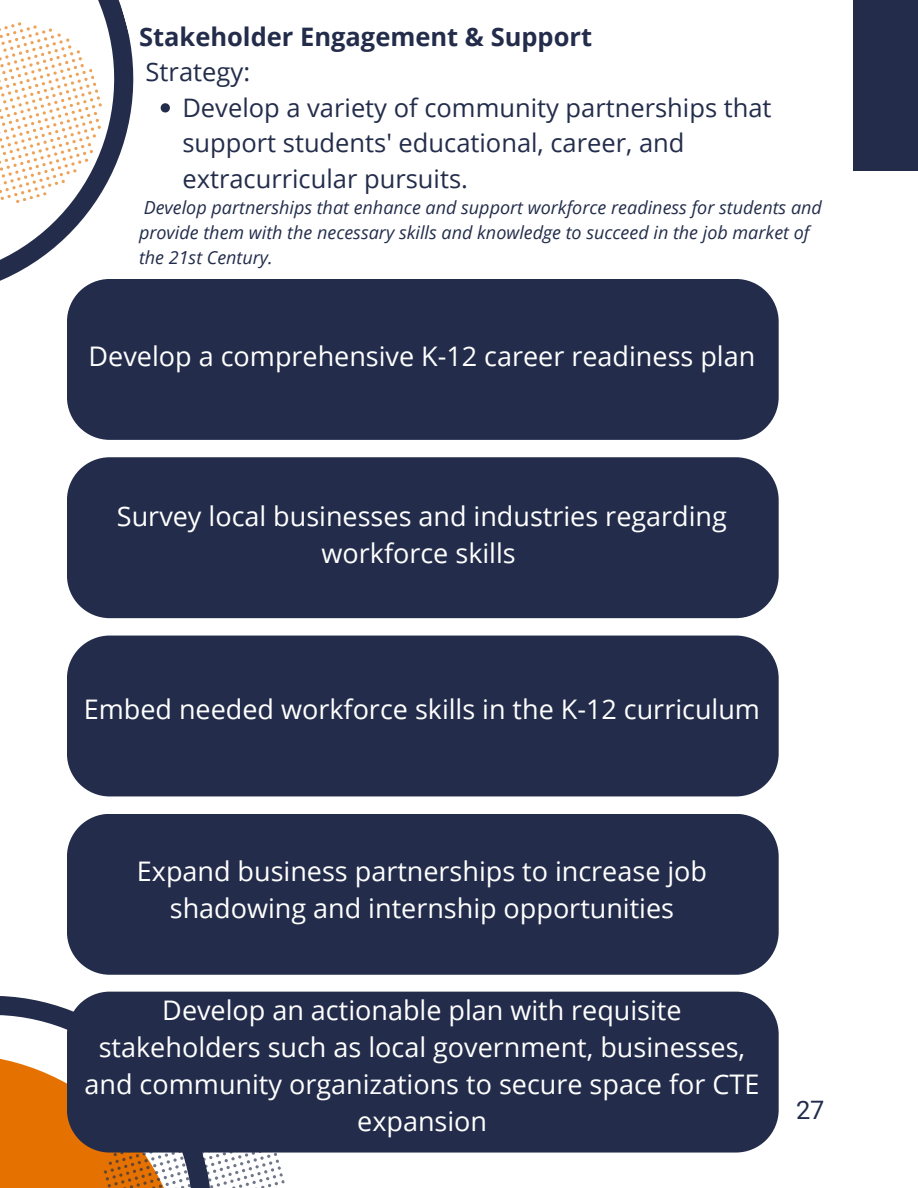
<style>
.page{position:relative;width:918px;height:1188px;background:#fff}
.page>*{position:absolute;margin:0;border:0;box-sizing:border-box;transform-origin:0 0}
.t1{font:27px/37.2px "Open Sans";color:#fff;text-align:center}
.t2{font:25.5px/35.5px "Open Sans";color:#232d4b}
.t3{font:700 25.5px "Open Sans";color:#232d4b}
.t4{font:25.35px "Roboto";color:#232d4b}
.t5{font:italic 18px/24.8px "Open Sans";color:#232d4b}
</style>
<div class="page">
<div style="left:853px;top:0;width:65px;height:171px;background:#232d4b"></div>
<svg style="left:0;top:991px;width:236px;height:38px"></svg>
<svg style="left:0;top:1029px;width:285px;height:159px"></svg>
<svg style="left:0;top:0;width:134px;height:281px"></svg>
<svg style="left:0;top:22px;width:102px;height:181px"></svg>
<svg style="left:161px;top:103px;width:9px;height:10px"></svg>
<div style="left:67px;top:279px;width:712px;height:161px;background:#232d4b"></div>
<div style="left:67px;top:457px;width:712px;height:161px;background:#232d4b"></div>
<div style="left:67px;top:636px;width:712px;height:160px;background:#232d4b"></div>
<div style="left:67px;top:814px;width:712px;height:161px;background:#232d4b"></div>
<div style="left:67px;top:992px;width:712px;height:161px;background:#232d4b"></div>
<p class="t3" style="left:139px;top:18px;width:455px">Stakeholder Engagement &amp; Support</p>
<p class="t2" style="left:146px;top:53px;width:106px">Strategy:</p>
<p class="t2" style="left:182px;top:89px;width:591px">Develop a variety of community partnerships that support students' educational, career, and extracurricular pursuits.</p>
<p class="t5" style="left:139px;top:195px;width:684px">Develop partnerships that enhance and support workforce readiness for students and provide them with the necessary skills and knowledge to succeed in the job market of the 21st Century.</p>
<p class="t1" style="left:89px;top:337px;width:668px">Develop a comprehensive K-12 career readiness plan</p>
<p class="t1" style="left:117px;top:497px;width:611px">Survey local businesses and industries regarding workforce skills</p>
<p class="t1" style="left:84px;top:690px;width:678px">Embed needed workforce skills in the K-12 curriculum</p>
<p class="t1" style="left:137px;top:852px;width:572px">Expand business partnerships to increase job shadowing and internship opportunities</p>
<p class="t1" style="left:85px;top:991px;width:676px">Develop an actionable plan with requisite stakeholders such as local government, businesses, and community organizations to secure space for CTE expansion</p>
<p class="t4" style="left:796px;top:1096px;width:30px">27</p>
</div>
